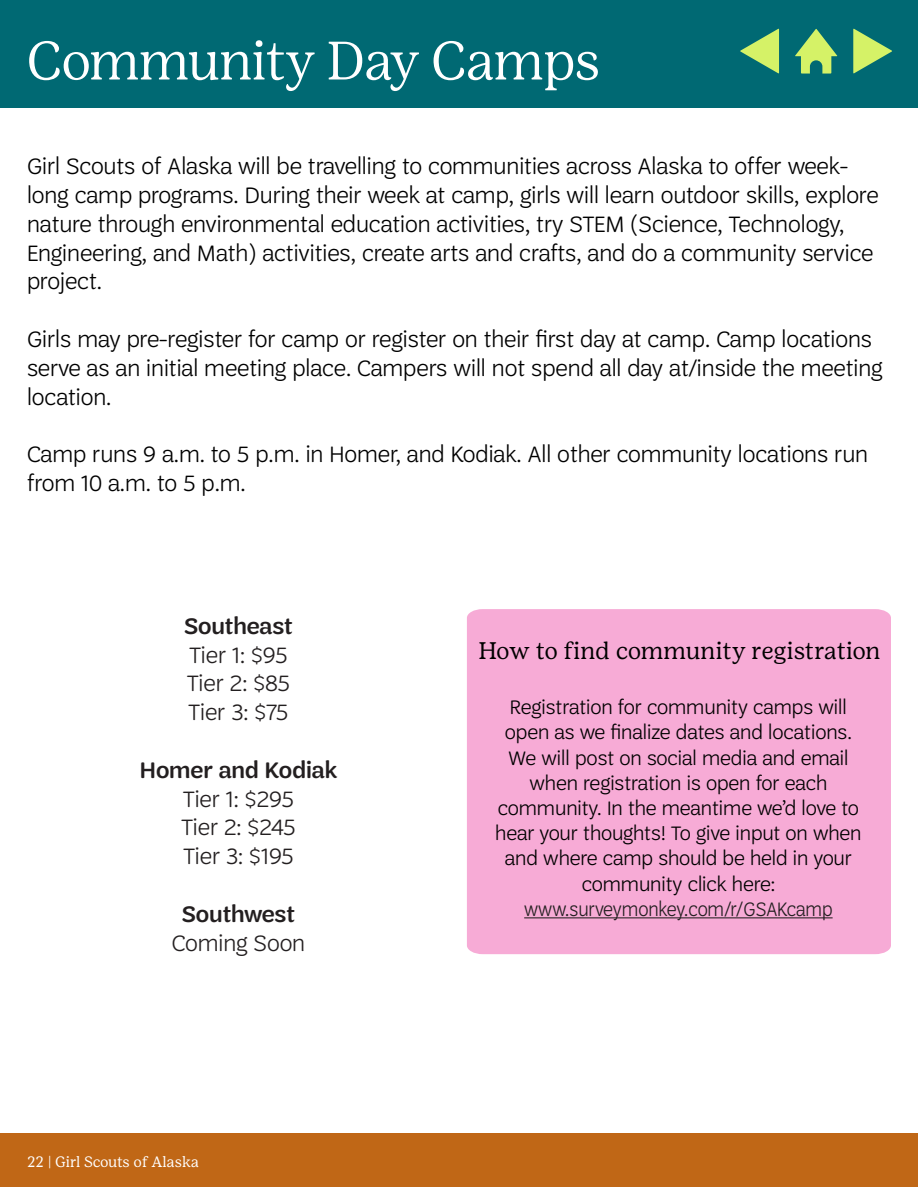
<style>
.page{position:relative;width:918px;height:1188px;background:#fff}
.page>*{position:absolute;margin:0;border:0;box-sizing:border-box;transform-origin:0 0}
.t1{font:300 54px "Girl Scout Display";color:#fff}
.t2{font:300 24px/28.8px "Trefoil Sans";color:#000}
.t3{font:300 24px/28.8px "Trefoil Sans";color:#231f20;text-align:justify}
.t4{font:500 24px "Trefoil Sans";color:#231f20}
.t5{font:24px "Girl Scout Text";letter-spacing:-.01em;color:#000}
.t6{font:300 21px/25.2px "Trefoil Sans";color:#000;text-align:center}
.t7{font:300 21px "Trefoil Sans";color:#231f20;scale:.91 1}
.t8{font:15px "Girl Scout Text";letter-spacing:-.02em;color:#fff}
</style>
<div class="page">
<div style="left:0;top:0;width:918px;height:108px;background:#006973"></div>
<svg style="left:853px;top:29px;width:39px;height:45px"></svg>
<svg style="left:795px;top:29px;width:42px;height:45px"></svg>
<svg style="left:740px;top:29px;width:39px;height:45px"></svg>
<div style="left:0;top:1133px;width:918px;height:54px;background:#c06716"></div>
<div style="left:467px;top:609px;width:424px;height:345px;background:#f7abd6"></div>
<hr style="left:524px;top:917px;width:309px;height:1px;background:#231f20">
<h1 class="t1" style="left:27px;top:28px;width:574px">Community Day Camps</h1>
<p class="t2" style="left:27px;top:152px;width:853px">Girl Scouts of Alaska will be travelling to communities across Alaska to offer week&shy;long camp programs. During their week at camp, girls will learn outdoor skills, explore nature through environmental education activities, try STEM (Science, Technology, Engineering, and Math) activities, create arts and crafts, and do a community service project.</p>
<p class="t2" style="left:27px;top:325px;width:857px">Girls may pre-register for camp or register on their first day at camp. Camp locations serve as an initial meeting place. Campers will not spend all day at/inside the meeting location.</p>
<p class="t2" style="left:27px;top:440px;width:843px">Camp runs 9 a.m. to 5 p.m. in Homer, and Kodiak. All other community locations run from 10 a.m. to 5 p.m.</p>
<p class="t4" style="left:184px;top:613px;width:110px">Southeast</p>
<p class="t3" style="left:187px;top:640px;width:104px">Tier 1: $95<br>Tier 2: $85<br>Tier 3: $75</p>
<p class="t4" style="left:140px;top:757px;width:199px">Homer and Kodiak</p>
<p class="t3" style="left:181px;top:784px;width:116px">Tier 1: $295<br>Tier 2: $245<br>Tier 3: $195</p>
<p class="t4" style="left:182px;top:901px;width:115px">Southwest</p>
<p class="t3" style="left:172px;top:928px;width:135px">Coming Soon</p>
<p class="t8" style="left:27px;top:1153px;width:174px">22 | Girl Scouts of Alaska</p>
<p class="t5" style="left:478px;top:636px;width:404px">How to find community registration</p>
<p class="t6" style="left:495px;top:695px;width:368px">Registration for community camps will open as we finalize dates and locations.<br>We will post on social media and email when registration is open for each community. In the meantime we’d love to hear your thoughts! To give input on when and where camp should be held in your community click here:</p>
<p class="t7" style="left:524px;top:898px;width:340px">www.surveymonkey.com/r/GSAKcamp</p>
</div>
